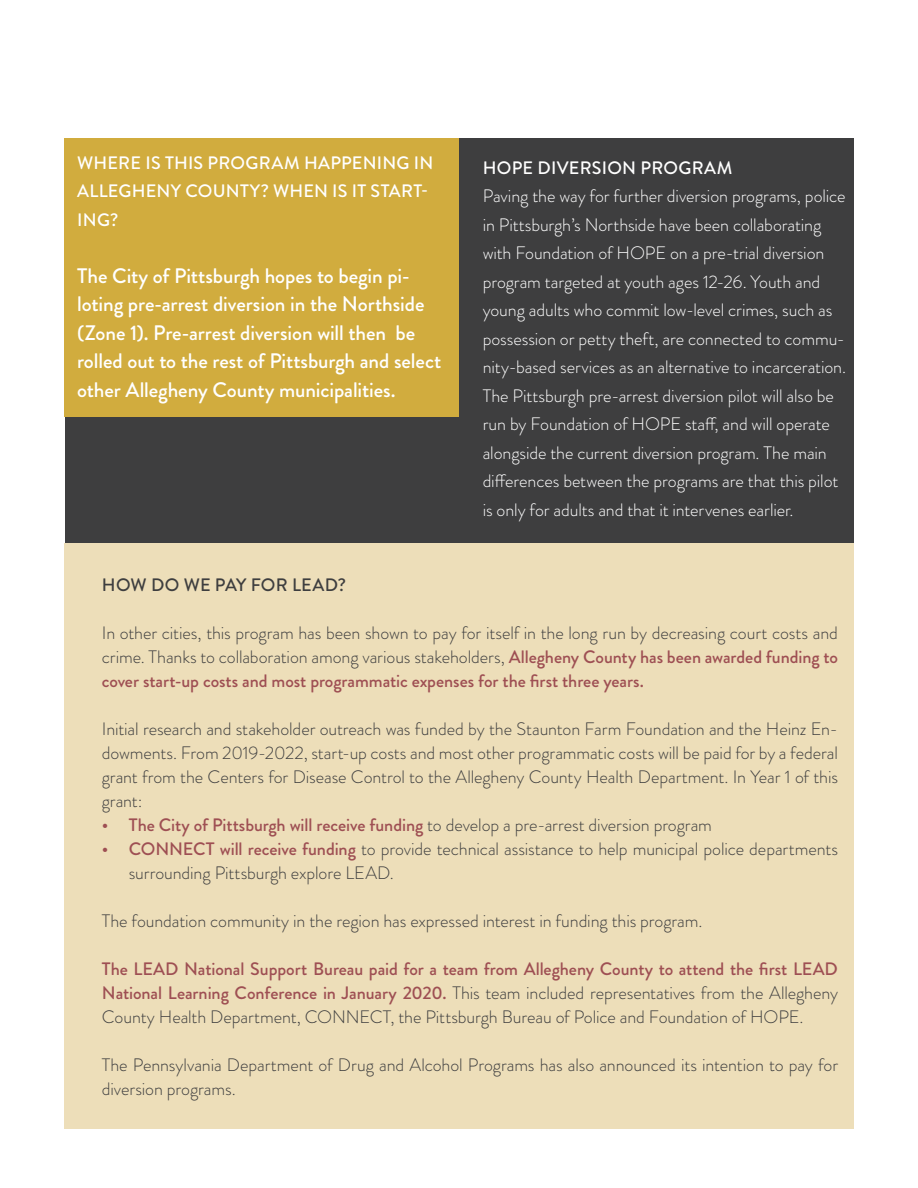
<style>
.page{position:relative;width:918px;height:1188px;background:#fff}
.page>*{position:absolute;margin:0;border:0;box-sizing:border-box;transform-origin:0 0}
._02_Main_Text_White{font:500 21px/28.5px "Brandon Grotesque";letter-spacing:-.005em;color:#fff}
._02_Main_Text_-_Bran{font:300 18px/24px "Brandon Grotesque";letter-spacing:-.005em;color:#3e3e3f;text-align:justify}
._02_Main_Text_White-2{font:300 18px/28.5px "Brandon Grotesque";letter-spacing:-.005em;color:#fff}
._02_Main_Text_White-3{font:500 18px/28.5px "Brandon Grotesque";letter-spacing:.015em;color:#fff}
.t1{font:500 18px "Brandon Grotesque";letter-spacing:-.005em;color:#9e4f53}
._02_Main_Text_-_Bran-2{font:500 18px "Brandon Grotesque";letter-spacing:.01em;color:#3e3e3f}
.s1{font-weight:500;color:#9e4f53}
.s2{font-weight:300;color:#3e3e3f}
</style>
<div class="page">
<div style="left:66px;top:417px;width:788px;height:279px;background:#3e3e3f"></div>
<div style="left:65px;top:138px;width:789px;height:279px;background:#3e3e3f"></div>
<div style="left:64px;top:138px;width:395px;height:279px;background:#d1ac3e"></div>
<div style="left:65px;top:544px;width:789px;height:585px;background:#eddeb9"></div>
<p class="_02_Main_Text_White-3" style="left:77px;top:149px;width:358px">WHERE IS THIS PROGRAM HAPPENING IN<br>ALLEGHENY COUNTY? WHEN IS IT START-<br>ING?</p>
<p class="_02_Main_Text_White" style="left:77px;top:262px;width:366px">The City of Pittsburgh hopes to begin pi&shy;loting pre-arrest diversion in the Northside (Zone 1). Pre-arrest diversion will then be rolled out to the rest of Pittsburgh and select other Allegheny County municipalities.</p>
<p class="_02_Main_Text_White-3" style="left:483px;top:154px;width:251px">HOPE DIVERSION PROGRAM</p>
<p class="_02_Main_Text_White-2" style="left:483px;top:182px;width:365px">Paving the way for further diversion programs, police in Pittsburgh’s Northside have been collaborating with Foundation of HOPE on a pre-trial diversion program targeted at youth ages 12-26. Youth and young adults who commit low-level crimes, such as possession or petty theft, are connected to commu&shy;nity-based services as an alternative to incarceration.<br>The Pittsburgh pre-arrest diversion pilot will also be run by Foundation of HOPE staff, and will operate alongside the current diversion program. The main differences between the programs are that this pilot is only for adults and that it intervenes earlier.</p>
<p class="_02_Main_Text_-_Bran-2" style="left:102px;top:573px;width:245px">HOW DO WE PAY FOR LEAD?</p>
<p class="_02_Main_Text_-_Bran" style="left:102px;top:621px;width:738px">In other cities, this program has been shown to pay for itself in the long run by decreasing court costs and crime. Thanks to collaboration among various stakeholders, <span class="s1">Allegheny County has been awarded funding to cover start-up costs and most programmatic expenses for the first three years.</span></p>
<p class="_02_Main_Text_-_Bran" style="left:102px;top:717px;width:738px">Initial research and stakeholder outreach was funded by the Staunton Farm Foundation and the Heinz En&shy;dowments. From 2019-2022, start-up costs and most other programmatic costs will be paid for by a federal grant from the Centers for Disease Control to the Allegheny County Health Department. In Year 1 of this grant:</p>
<p class="t1" style="left:102px;top:813px;width:612px">• The City of Pittsburgh will receive funding <span class="s2">to develop a pre-arrest diversion program</span></p>
<p class="_02_Main_Text_-_Bran" style="left:129px;top:837px;width:711px;text-indent:-27px"><span class="s1">• CONNECT will receive funding</span> to provide technical assistance to help municipal police departments surrounding Pittsburgh explore LEAD.</p>
<p class="_02_Main_Text_-_Bran" style="left:102px;top:909px;width:602px">The foundation community in the region has expressed interest in funding this program.</p>
<p class="_02_Main_Text_-_Bran" style="left:102px;top:957px;width:738px"><span class="s1">The LEAD National Support Bureau paid for a team from Allegheny County to attend the first LEAD National Learning Conference in January 2020.</span> This team included representatives from the Allegheny County Health Department, CONNECT, the Pittsburgh Bureau of Police and Foundation of HOPE.</p>
<p class="_02_Main_Text_-_Bran" style="left:102px;top:1053px;width:738px">The Pennsylvania Department of Drug and Alcohol Programs has also announced its intention to pay for diversion programs.</p>
</div>
